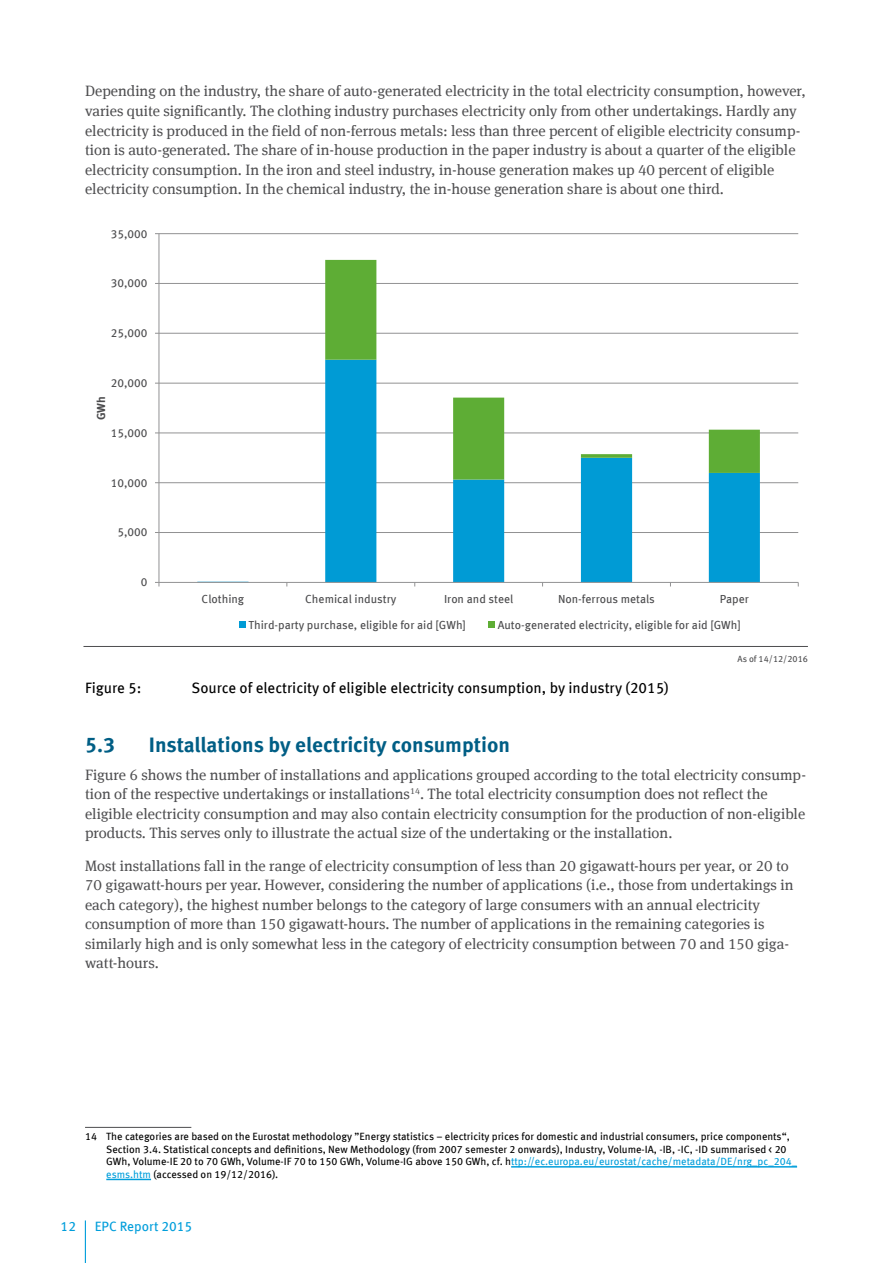
<style>
.page{position:relative;width:893px;height:1263px;background:#fff}
.page>*{position:absolute;margin:0;border:0;box-sizing:border-box;transform-origin:0 0}
.t1{font:700 21px "Meta Offc";color:#005e85}
.Fließtext{font:15px/19.5px "Meta Serif Offc";color:#4d4d4f}
.t2{font:15px "Meta Offc";color:#000}
.t3{font:13.5px "Meta Offc";color:#009edb}
.t4{font:11.7px "Meta Offc";color:#4b4b4d}
.t5{font:700 11.7px "Meta Offc";color:#4b4b4d}
.Fußnoten{font:10.5px/12.6px "Meta Offc";color:#000}
.Bildzusatz{font:9px "Meta Offc";color:#4d4d4f}
.s1{color:#009edb}
</style>
<div class="page">
<hr style="left:85px;top:1220px;width:1px;height:43px;background:#009edb">
<hr style="left:159px;top:532px;width:639px;height:1px;background:#929293">
<hr style="left:159px;top:482px;width:639px;height:1px;background:#929293">
<hr style="left:159px;top:433px;width:639px;height:1px;background:#929293">
<hr style="left:159px;top:383px;width:639px;height:1px;background:#929293">
<hr style="left:159px;top:333px;width:639px;height:1px;background:#929293">
<hr style="left:159px;top:283px;width:639px;height:1px;background:#929293">
<hr style="left:159px;top:233px;width:639px;height:1px;background:#929293">
<svg style="left:197px;top:382px;width:563px;height:200px"></svg>
<svg style="left:325px;top:260px;width:435px;height:220px"></svg>
<hr style="left:159px;top:234px;width:1px;height:348px;background:#929293">
<hr style="left:159px;top:582px;width:639px;height:1px;background:#929293">
<div style="left:239px;top:621px;width:6px;height:7px;background:#009bd5"></div>
<div style="left:488px;top:621px;width:7px;height:7px;background:#5ead35"></div>
<hr style="left:83px;top:646px;width:725px;height:1px;background:#4d4d4f">
<hr style="left:85px;top:1127px;width:106px;height:1px;background:#4d4d4f">
<hr style="left:511px;top:1166px;width:286px;height:1px;background:#009edb">
<hr style="left:106px;top:1179px;width:45px;height:1px;background:#009edb">
<p class="Fließtext" style="left:85px;top:82px;width:722px">Depending on the industry, the share of auto-generated electricity in the total electricity consumption, however, varies quite significantly. The clothing industry purchases electricity only from other undertakings. Hardly any electricity is produced in the field of non-ferrous metals: less than three percent of eligible electricity consump&shy;tion is auto-generated. The share of in-house production in the paper industry is about a quarter of the eligible electricity consumption. In the iron and steel industry, in-house generation makes up 40 percent of eligible electricity consumption. In the chemical industry, the in-house generation share is about one third.</p>
<p class="t4" style="left:111px;top:227px;width:38px">35,000</p>
<p class="t4" style="left:111px;top:276px;width:38px">30,000</p>
<p class="t4" style="left:111px;top:326px;width:38px">25,000</p>
<p class="t4" style="left:111px;top:376px;width:38px">20,000</p>
<p class="t5" style="left:94px;top:420px;width:25px;rotate:-90deg">GWh</p>
<p class="t4" style="left:111px;top:426px;width:38px">15,000</p>
<p class="t4" style="left:111px;top:476px;width:38px">10,000</p>
<p class="t4" style="left:117px;top:525px;width:32px">5,000</p>
<p class="t4" style="left:141px;top:575px;width:8px">0</p>
<p class="t4" style="left:202px;top:592px;width:44px">Clothing</p>
<p class="t4" style="left:305px;top:592px;width:93px">Chemical industry</p>
<p class="t4" style="left:444px;top:592px;width:71px">Iron and steel</p>
<p class="t4" style="left:558px;top:592px;width:98px">Non-ferrous metals</p>
<p class="t4" style="left:720px;top:592px;width:31px">Paper</p>
<p class="t4" style="left:249px;top:618px;width:219px">Third-party purchase, eligible for aid [GWh]</p>
<p class="t4" style="left:498px;top:618px;width:245px">Auto-generated electricity, eligible for aid [GWh]</p>
<p class="Bildzusatz" style="left:737px;top:653px;width:72px">As of 14/12/2016</p>
<p class="t2" style="left:85px;top:679px;width:58px">Figure 5:</p>
<p class="t2" style="left:192px;top:679px;width:479px">Source of electricity of eligible electricity consumption, by industry (2015)</p>
<p class="t1" style="left:85px;top:732px;width:31px">5.3</p>
<p class="t1" style="left:149px;top:732px;width:363px">Installations by electricity consumption</p>
<p class="Fließtext" style="left:85px;top:765px;width:722px">Figure 6 shows the number of installations and applications grouped according to the total electricity consump&shy;tion of the respective undertakings or installations<sup>14</sup>. The total electricity consumption does not reflect the eligible electricity consumption and may also contain electricity consumption for the production of non-eligible products. This serves only to illustrate the actual size of the undertaking or the installation.</p>
<p class="Fließtext" style="left:85px;top:856px;width:710px">Most installations fall in the range of electricity consumption of less than 20 gigawatt-hours per year, or 20 to 70 gigawatt-hours per year. However, considering the number of applications (i.e., those from undertakings in each category), the highest number belongs to the category of large consumers with an annual electricity consumption of more than 150 gigawatt-hours. The number of applications in the remaining categories is similarly high and is only somewhat less in the category of electricity consumption between 70 and 150 giga&shy;watt-hours.</p>
<p class="Fußnoten" style="left:106px;top:1130px;width:692px;text-indent:-21px">14 The categories are based on the Eurostat methodology ”Energy statistics – electricity prices for domestic and industrial consumers, price components“, Section 3.4. Statistical concepts and definitions, New Methodology (from 2007 semester 2 onwards), Industry, Volume-IA, -IB, -IC, -ID summarised &lt; 20<br>GWh, Volume-IE 20 to 70 GWh, Volume-IF 70 to 150 GWh, Volume-IG above 150 GWh, cf. h<span class="s1">ttp://ec.europa.eu/eurostat/cache/metadata/DE/nrg_pc_204_ esms.htm</span> (accessed on 19/12/2016).</p>
<p class="t3" style="left:61px;top:1218px;width:17px">12</p>
<p class="t3" style="left:95px;top:1218px;width:99px">EPC Report 2015</p>
</div>
